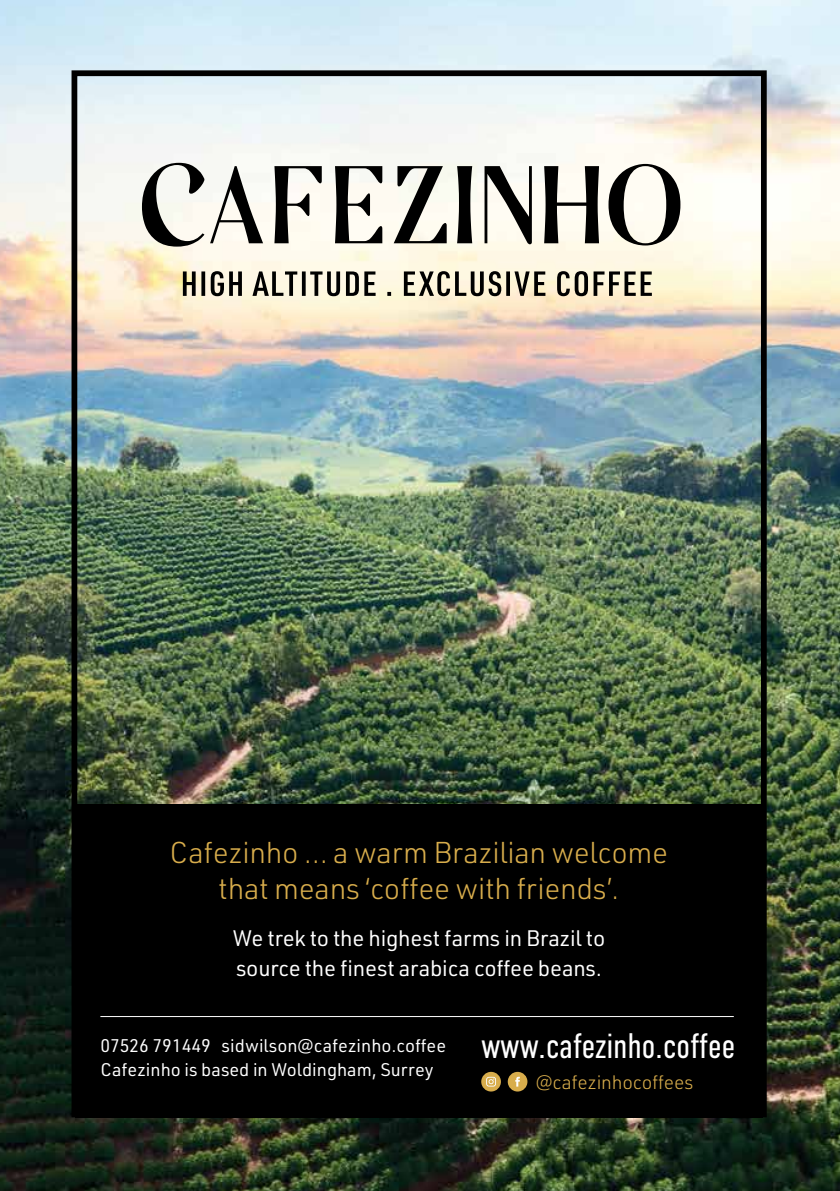
<style>
.page{position:relative;width:840px;height:1191px;background:#fff}
.page>*{position:absolute;margin:0;border:0;box-sizing:border-box;transform-origin:0 0}
.t1{font:300 35.4px "DIN Condensed";letter-spacing:-.01em;color:#fff}
.t2{font:300 29.6px/36px "URWDIN";letter-spacing:-.01em;color:#d8ad4c;text-align:center}
.t3{font:22px/30px "URWDIN";letter-spacing:-.01em;color:#fff}
.t4{font:300 19px "URWDIN";letter-spacing:-.01em;color:#d8ad4c}
.t5{font:18px "URWDIN";color:#fff}
</style>
<div class="page">
<img style="left:0;top:0;width:839px;height:1191px">
<svg style="left:183px;top:271px;width:468px;height:25px"></svg>
<svg style="left:142px;top:163px;width:62px;height:84px"></svg>
<svg style="left:210px;top:166px;width:53px;height:77px"></svg>
<svg style="left:274px;top:166px;width:47px;height:77px"></svg>
<svg style="left:335px;top:166px;width:47px;height:77px"></svg>
<svg style="left:393px;top:166px;width:53px;height:77px"></svg>
<svg style="left:457px;top:166px;width:15px;height:77px"></svg>
<svg style="left:484px;top:166px;width:47px;height:78px"></svg>
<svg style="left:544px;top:166px;width:54px;height:77px"></svg>
<svg style="left:608px;top:164px;width:72px;height:81px"></svg>
<div style="left:71px;top:70px;width:695px;height:1047px;border:6px solid #000"></div>
<div style="left:75px;top:803px;width:687px;height:314px;background:#000"></div>
<svg style="left:481px;top:1071px;width:19px;height:20px"></svg>
<svg style="left:486px;top:1076px;width:10px;height:10px"></svg>
<svg style="left:507px;top:1071px;width:20px;height:20px"></svg>
<hr style="left:100px;top:1016px;width:633px;height:1px;background:#fff">
<h2 class="t2" style="left:169px;top:833px;width:500px">Cafezinho ... a warm Brazilian welcome that means ‘coffee with friends’.</h2>
<p class="t3" style="left:233px;top:922px;width:373px">We trek to the highest farms in Brazil to source the finest arabica coffee beans.</p>
<p class="t5" style="left:100px;top:1033px;width:347px">07526 791449 sidwilson@cafezinho.coffee</p>
<p class="t5" style="left:100px;top:1058px;width:334px">Cafezinho is based in Woldingham, Surrey</p>
<h1 class="t1" style="left:481px;top:1026px;width:256px">www.cafezinho.coffee</h1>
<p class="t4" style="left:535px;top:1069px;width:159px">@cafezinhocoffees</p>
</div>
